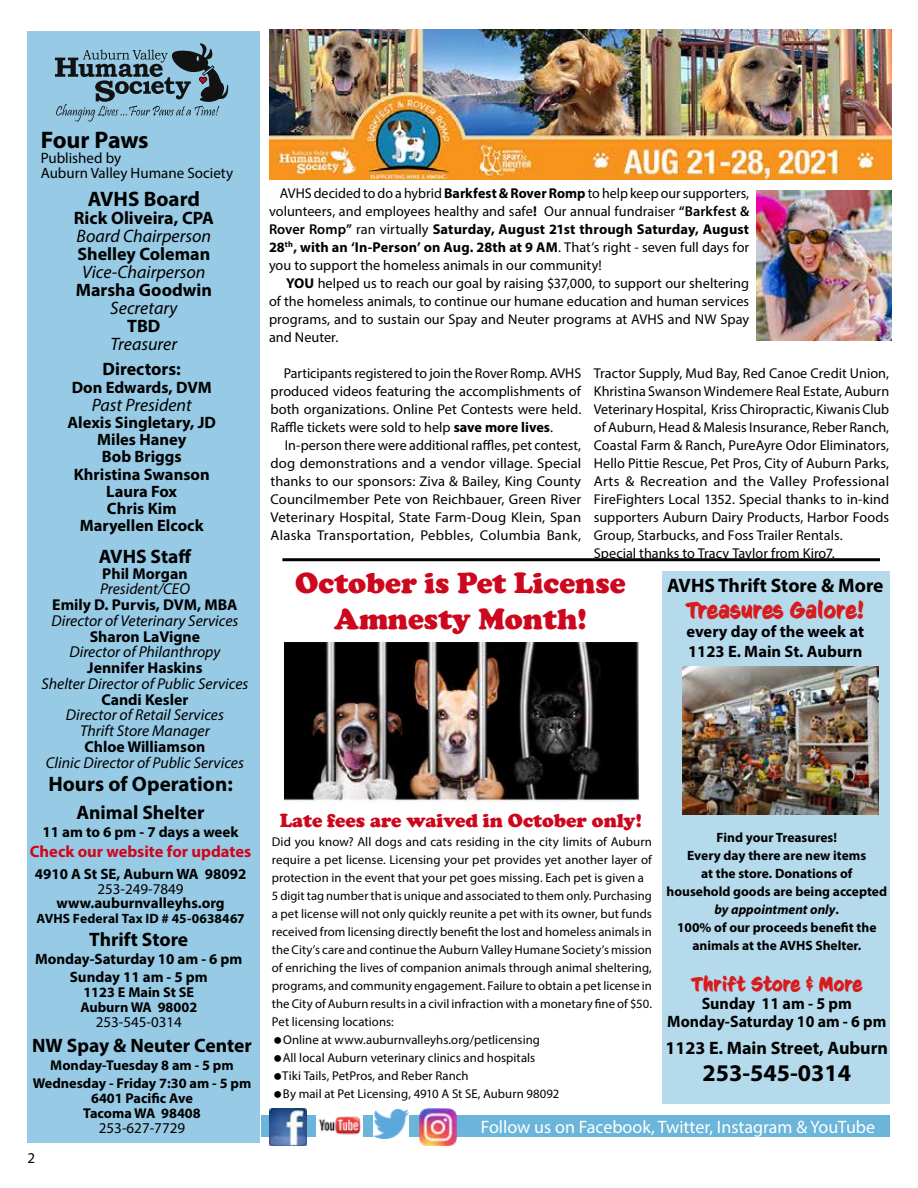
<style>
.page{position:relative;width:918px;height:1188px;background:#fff}
.page>*{position:absolute;margin:0;border:0;box-sizing:border-box;transform-origin:0 0}
.t1{font:900 30px/36px "Cooper";color:#cd071e;text-align:center}
.t2{font:700 24px "Myriad Pro";color:#000}
.t3{font:700 22.5px "CC Sign Language";color:#d61c1e}
.t4{font:700 21px "Myriad Pro";color:#000}
.t5{font:700 19.5px "Myriad Pro";color:#000}
.t6{font:900 19.5px "Cooper";color:#cd071e}
.t7{font:700 19.5px "CC Sign Language";color:#d61c1e}
.t8{font:700 18px "Myriad Pro";color:#000}
.t9{font:italic 18px "Myriad Pro";color:#000}
.t10{font:18px "Myriad Pro";color:#fff}
.t11{font:700 16.5px/17.2px "Myriad Pro";color:#000;text-align:center}
.t12{font:700 16.5px "Myriad Pro";color:#cd071e}
.t13{font:italic 15.75px/15.8px "Myriad Pro";color:#000;text-align:center}
.t14{font:700 15.75px "Myriad Pro";color:#000}
.t15{font:700 15px/18px "Myriad Pro";color:#000;text-align:center}
.t16{font:15px/15px "Myriad Pro";color:#000}
.t17{font:14.25px/18px "Myriad Pro";color:#000;text-align:justify}
.t18{font:700 14.25px/15px "Myriad Pro";color:#000;text-align:center}
.t19{font:700 13.5px/18px "Myriad Pro";color:#000;text-align:center}
.t20{font:12.75px "Myriad Pro";letter-spacing:.005em;color:#000}
.s1{font-weight:700}
.s2{font-weight:600}
.s3{font-style:italic}
</style>
<div class="page">
<img style="left:270px;top:29px;width:621px;height:150px">
<div style="left:27px;top:31px;width:233px;height:1111px;background:#97cbe5"></div>
<svg style="left:55px;top:43px;width:173px;height:79px"></svg>
<div style="left:261px;top:1115px;width:629px;height:22px;background:#6bb5da"></div>
<img style="left:270px;top:1108px;width:37px;height:37px">
<img style="left:316px;top:1115px;width:47px;height:22px">
<hr style="left:282px;top:558px;width:598px;height:3px;background:#000">
<img style="left:373px;top:1109px;width:36px;height:29px">
<img style="left:419px;top:1108px;width:37px;height:37px">
<img style="left:285px;top:643px;width:353px;height:160px">
<div style="left:662px;top:571px;width:228px;height:533px;background:#b5daec"></div>
<img style="left:682px;top:667px;width:196px;height:147px">
<img style="left:756px;top:191px;width:135px;height:150px">
<h2 class="t2" style="left:41px;top:124px;width:109px">Four Paws</h2>
<p class="t16" style="left:41px;top:150px;width:194px">Published by<br>Auburn Valley Humane Society</p>
<h3 class="t4" style="left:88px;top:186px;width:114px">AVHS Board</h3>
<p class="t8" style="left:74px;top:207px;width:142px">Rick Oliveira, CPA</p>
<p class="t9" style="left:77px;top:225px;width:136px">Board Chairperson</p>
<p class="t8" style="left:77px;top:243px;width:134px">Shelley Coleman</p>
<p class="t9" style="left:82px;top:261px;width:125px">Vice-Chairperson</p>
<p class="t8" style="left:76px;top:279px;width:138px">Marsha Goodwin</p>
<p class="t9" style="left:110px;top:297px;width:69px">Secretary</p>
<p class="t8" style="left:127px;top:315px;width:35px">TBD</p>
<p class="t9" style="left:111px;top:333px;width:68px">Treasurer</p>
<p class="t8" style="left:103px;top:357px;width:80px">Directors:</p>
<p class="t11" style="left:72px;top:379px;width:142px">Don Edwards, DVM</p>
<p class="t9" style="left:92px;top:393px;width:102px">Past President</p>
<p class="t11" style="left:68px;top:413px;width:150px">Alexis Singletary, JD<br>Miles Haney<br>Bob Briggs<br>Khristina Swanson<br>Laura Fox<br>Chris Kim<br>Maryellen Elcock</p>
<h3 class="t5" style="left:99px;top:544px;width:94px">AVHS Staff</h3>
<p class="t14" style="left:102px;top:563px;width:87px">Phil Morgan</p>
<p class="t13" style="left:100px;top:581px;width:91px">President/CEO</p>
<p class="t14" style="left:52px;top:595px;width:187px">Emily D. Purvis, DVM, MBA</p>
<p class="t13" style="left:51px;top:612px;width:188px">Director of Veterinary Services</p>
<p class="t14" style="left:90px;top:626px;width:112px">Sharon LaVigne</p>
<p class="t13" style="left:69px;top:644px;width:152px">Director of Philanthropy</p>
<p class="t14" style="left:87px;top:658px;width:117px">Jennifer Haskins</p>
<p class="t13" style="left:41px;top:675px;width:208px">Shelter Director of Public Services</p>
<p class="t14" style="left:102px;top:689px;width:88px">Candi Kesler</p>
<p class="t13" style="left:66px;top:707px;width:160px">Director of Retail Services<br>Thrift Store Manager</p>
<p class="t14" style="left:85px;top:736px;width:122px">Chloe Williamson</p>
<p class="t13" style="left:46px;top:754px;width:200px">Clinic Director of Public Services</p>
<h3 class="t4" style="left:48px;top:770px;width:186px">Hours of Operation:</h3>
<h3 class="t5" style="left:77px;top:800px;width:130px">Animal Shelter</h3>
<p class="t15" style="left:43px;top:823px;width:198px">11 am to 6 pm - 7 days a week</p>
<p class="t12" style="left:30px;top:841px;width:223px">Check our website for updates</p>
<p class="t15" style="left:35px;top:865px;width:213px">4910 A St SE, Auburn WA 98092</p>
<p class="t16" style="left:98px;top:882px;width:88px">253-249-7849</p>
<p class="t15" style="left:56px;top:893px;width:170px">www.auburnvalleyhs.org</p>
<p class="t19" style="left:36px;top:909px;width:210px">AVHS Federal Tax ID # 45-0638467</p>
<h3 class="t5" style="left:89px;top:927px;width:100px">Thrift Store</h3>
<p class="t15" style="left:35px;top:950px;width:209px">Monday-Saturday 10 am - 6 pm<br>Sunday 11 am - 5 pm</p>
<p class="t18" style="left:80px;top:985px;width:118px;text-align:left">1123 E Main St SE<br>Auburn WA 98002</p>
<p class="t16" style="left:96px;top:1015px;width:88px">253-545-0314</p>
<h3 class="t5" style="left:32px;top:1032px;width:221px">NW Spay &amp; Neuter Center</h3>
<p class="t18" style="left:33px;top:1055px;width:220px;line-height:18px">Monday-Tuesday 8 am - 5 pm<br>Wednesday - Friday 7:30 am - 5 pm</p>
<p class="t18" style="left:83px;top:1090px;width:119px">6401 Pacific Ave<br>Tacoma WA 98408</p>
<p class="t16" style="left:99px;top:1120px;width:88px">253-627-7729</p>
<p class="t16" style="left:28px;top:1151px;width:9px">2</p>
<p class="t17" style="left:269px;top:184px;width:482px;text-indent:11px">AVHS decided to do a hybrid <span class="s1">Barkfest &amp; Rover Romp</span> to help keep our supporters, volunteers, and employees healthy and safe<span class="s1">!</span> Our annual fundraiser <span class="s2">“Barkfest &amp; Rover Romp”</span> ran virtually <span class="s1">Saturday, August 21st through Saturday, August 28</span><sup>th</sup><span class="s1">, with an ‘In-Person’ on Aug. 28th at 9 AM</span>. That’s right - seven full days for you to support the homeless animals in our community!</p>
<p class="t17" style="left:269px;top:274px;width:482px;text-indent:17px"><span class="s1">YOU</span> helped us to reach our goal by raising $37,000, to support our sheltering of the homeless animals, to continue our humane education and human services programs, and to sustain our Spay and Neuter programs at AVHS and NW Spay and Neuter.</p>
<p class="t17" style="left:271px;top:364px;width:312px;text-indent:13px">Participants registered to join the Rover Romp. AVHS produced videos featuring the accomplishments of both organizations. Online Pet Contests were held.<br>Raffle tickets were sold to help <span class="s1">save more lives</span>.</p>
<p class="t17" style="left:271px;top:436px;width:312px;text-indent:14px">In-person there were additional raffles, pet contest, dog demonstrations and a vendor village. Special thanks to our sponsors: Ziva &amp; Bailey, King County Councilmember Pete von Reichbauer, Green River Veterinary Hospital, State Farm-Doug Klein, Span Alaska Transportation, Pebbles, Columbia Bank,</p>
<p class="t17" style="left:594px;top:364px;width:297px;text-align:left">Tractor Supply, Mud Bay, Red Canoe Credit Union, Khristina Swanson Windemere Real Estate, Auburn Veterinary Hospital, Kriss Chiropractic, Kiwanis Club of Auburn, Head &amp; Malesis Insurance, Reber Ranch, Coastal Farm &amp; Ranch, PureAyre Odor Eliminators, Hello Pittie Rescue, Pet Pros, City of Auburn Parks, Arts &amp; Recreation and the Valley Professional FireFighters Local 1352. Special thanks to in-kind supporters Auburn Dairy Products, Harbor Foods Group, Starbucks, and Foss Trailer Rentals.<br>Special thanks to Tracy Taylor from Kiro7.</p>
<h1 class="t1" style="left:295px;top:565px;width:332px">October is Pet License<br>Amnesty Month!</h1>
<h3 class="t5" style="left:667px;top:573px;width:218px">AVHS Thrift Store &amp; More</h3>
<h3 class="t3" style="left:686px;top:597px;width:181px">Treasures Galore!</h3>
<p class="t11" style="left:687px;top:621px;width:179px;line-height:19.5px;text-align:left">every day of the week at<br>1123 E. Main St. Auburn</p>
<h3 class="t6" style="left:280px;top:809px;width:363px">Late fees are waived in October only!</h3>
<p class="t20" style="left:272px;top:834px;width:382px">Did you know? All dogs and cats residing in the city limits of Auburn</p>
<p class="t20" style="left:272px;top:852px;width:382px">require a pet license. Licensing your pet provides yet another layer of</p>
<p class="t20" style="left:272px;top:870px;width:374px">protection in the event that your pet goes missing. Each pet is given a</p>
<p class="t20" style="left:272px;top:888px;width:382px">5 digit tag number that is unique and associated to them only. Purchasing</p>
<p class="t20" style="left:272px;top:906px;width:382px">a pet license will not only quickly reunite a pet with its owner, but funds</p>
<p class="t20" style="left:272px;top:924px;width:382px">received from licensing directly benefit the lost and homeless animals in</p>
<p class="t20" style="left:272px;top:942px;width:382px">the City’s care and continue the Auburn Valley Humane Society’s mission</p>
<p class="t20" style="left:272px;top:960px;width:382px">of enriching the lives of companion animals through animal sheltering,</p>
<p class="t20" style="left:272px;top:978px;width:382px">programs, and community engagement. Failure to obtain a pet license in</p>
<p class="t20" style="left:272px;top:996px;width:382px">the City of Auburn results in a civil infraction with a monetary fine of $50.</p>
<p class="t20" style="left:272px;top:1014px;width:124px">Pet licensing locations:</p>
<p class="t20" style="left:283px;top:1032px;width:258px">Online at www.auburnvalleyhs.org/petlicensing</p>
<p class="t20" style="left:283px;top:1050px;width:254px">All local Auburn veterinary clinics and hospitals</p>
<p class="t20" style="left:282px;top:1068px;width:188px">Tiki Tails, PetPros, and Reber Ranch</p>
<p class="t20" style="left:283px;top:1086px;width:278px">By mail at Pet Licensing, 4910 A St SE, Auburn 98092</p>
<p class="t19" style="left:666px;top:828px;width:222px">Find your Treasures!<br>Every day there are new items<br>at the store. Donations of<br>household goods are being accepted <span class="s3">by appointment only</span>.<br>100% of our proceeds benefit the animals at the AVHS Shelter.</p>
<h3 class="t7" style="left:691px;top:973px;width:173px">Thrift Store &amp; More</h3>
<p class="t11" style="left:667px;top:994px;width:221px;line-height:18px">Sunday 11 am - 5 pm<br>Monday-Saturday 10 am - 6 pm</p>
<p class="t8" style="left:665px;top:1036px;width:224px">1123 E. Main Street, Auburn</p>
<h2 class="t2" style="left:702px;top:1057px;width:150px">253-545-0314</h2>
<p class="t10" style="left:481px;top:1116px;width:396px">Follow us on Facebook, Twitter, Instagram &amp; YouTube</p>
</div>
